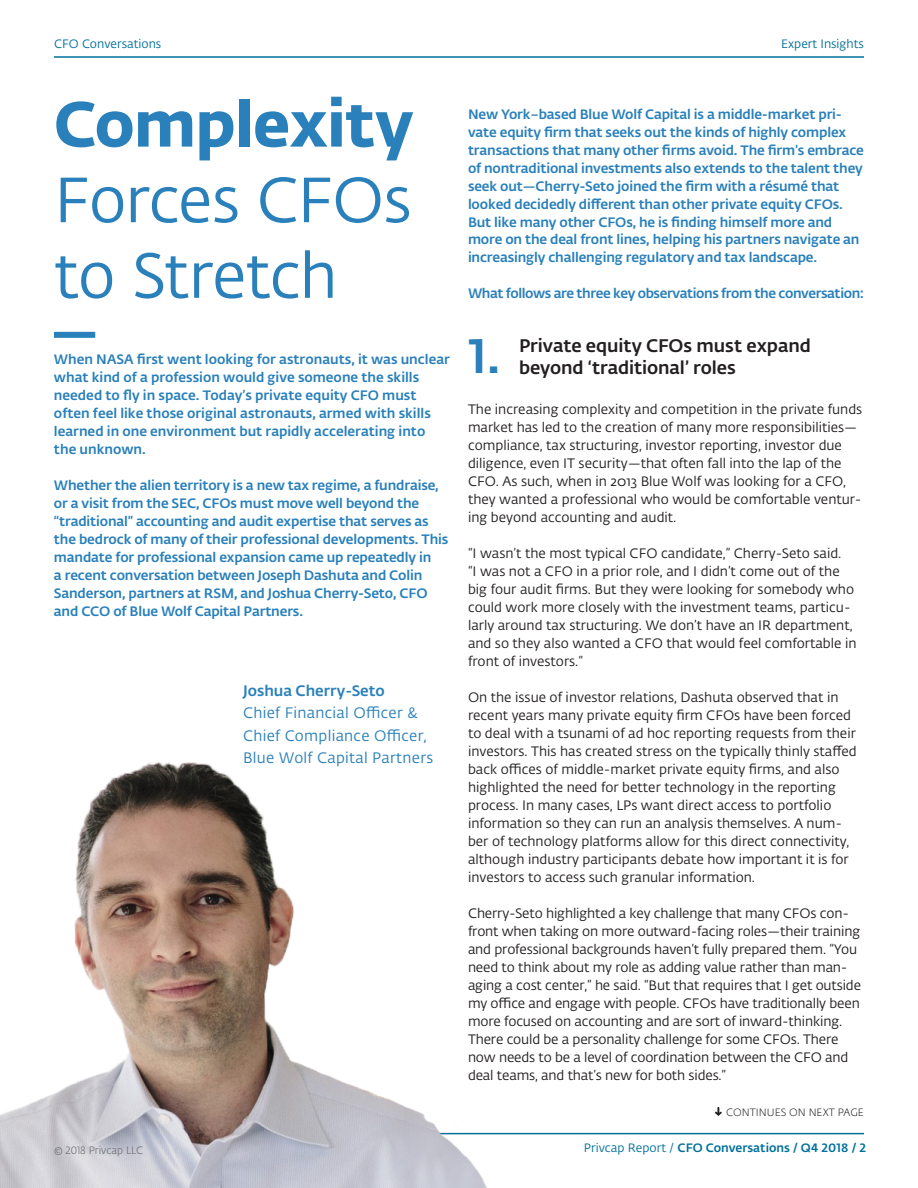
<style>
.page{position:relative;width:918px;height:1188px;background:#fff}
.page>*{position:absolute;margin:0;border:0;box-sizing:border-box;transform-origin:0 0}
.BodyCopy_ParaIndent{font:63px/75.6px "Fedra Sans Alt Pro";letter-spacing:-.015em;color:#2980ba;text-align:justify}
.t1{font:500 48px "Fedra Sans Alt Pro";color:#2980ba}
.BodyCopy_ParaIndent-2{font:500 18px/21.6px "Fedra Sans Alt Pro";letter-spacing:-.005em;color:#231f20}
.t2{font:15px/22.5px "Fedra Sans Alt Pro";letter-spacing:.02em;color:#2980ba}
.t3{font:500 15px "Fedra Sans Alt Pro";color:#2980ba}
.BodyCopy_ParaIndent-3{font:13.5px/18px "Fedra Sans Alt Pro";color:#231f20}
.t4{font:500 13.5px/18px "Fedra Sans Alt Pro";letter-spacing:-.01em;color:#2980ba}
.t5{font:500 13.5px "Fedra Sans Alt Pro";letter-spacing:-.03em;color:#2980ba}
.BodyCopy_ParaIndent-4{font:500 12px "Fedra Sans Alt Pro";color:#00709a}
.t6{font:12px "Fedra Sans Alt Pro";color:#00709a}
.t7{font:300 10.5px "Fedra Sans Alt Pro";color:#231f20}
.t8{font:300 10.5px "Fedra Sans Alt Pro";color:#636366}
.s1{font-weight:700}
.s2{font-weight:400}
</style>
<div class="page">
<hr style="left:54px;top:1133px;width:810px;height:1px;background:#00709a">
<img style="left:0;top:763px;width:494px;height:425px">
<hr style="left:54px;top:56px;width:810px;height:2px;background:#00709a">
<svg style="left:715px;top:1107px;width:7px;height:9px"></svg>
<div style="left:54px;top:332px;width:41px;height:6px;background:#2980ba"></div>
<p class="t6" style="left:54px;top:35px;width:109px">CFO Conversations</p>
<p class="t6" style="left:781px;top:35px;width:84px">Expert Insights</p>
<p class="BodyCopy_ParaIndent" style="left:54px;top:85px;width:361px"><span class="s1">Complexity </span>Forces CFOs to Stretch</p>
<p class="t4" style="left:54px;top:350px;width:397px">When NASA first went looking for astronauts, it was unclear what kind of a profession would give someone the skills needed to fly in space. Today’s private equity CFO must often feel like those original astronauts, armed with skills learned in one environment but rapidly accelerating into the unknown.</p>
<p class="t4" style="left:54px;top:476px;width:396px">Whether the alien territory is a new tax regime, a fundraise, or a visit from the SEC, CFOs must move well beyond the “traditional” accounting and audit expertise that serves as the bedrock of many of their professional developments. This mandate for professional expansion came up repeatedly in<br>a recent conversation between Joseph Dashuta and Colin Sanderson, partners at RSM, and Joshua Cherry-Seto, CFO and CCO of Blue Wolf Capital Partners.</p>
<p class="t3" style="left:243px;top:679px;width:143px">Joshua Cherry-Seto</p>
<p class="t2" style="left:243px;top:701px;width:185px">Chief Financial Officer &amp;<br>Chief Compliance Officer,</p>
<p class="t2" style="left:243px;top:746px;width:192px">Blue Wolf Capital Partners</p>
<p class="t8" style="left:54px;top:1143px;width:91px">© 2018 Privcap LLC</p>
<p class="t4" style="left:468px;top:104px;width:397px">New York–based Blue Wolf Capital is a middle-market pri&shy;vate equity firm that seeks out the kinds of highly complex transactions that many other firms avoid. The firm’s embrace of nontraditional investments also extends to the talent they seek out—Cherry-Seto joined the firm with a résumé that looked decidedly different than other private equity CFOs.<br>But like many other CFOs, he is finding himself more and more on the deal front lines, helping his partners navigate an increasingly challenging regulatory and tax landscape.</p>
<p class="t5" style="left:468px;top:283px;width:398px">What follows are three key observations from the conversation:</p>
<p class="t1" style="left:469px;top:320px;width:33px">1.</p>
<p class="BodyCopy_ParaIndent-2" style="left:519px;top:334px;width:293px">Private equity CFOs must expand beyond ‘traditional’ roles</p>
<p class="BodyCopy_ParaIndent-3" style="left:468px;top:400px;width:396px">The increasing complexity and competition in the private funds market has led to the creation of many more responsibilities— compliance, tax structuring, investor reporting, investor due diligence, even IT security—that often fall into the lap of the CFO. As such, when in 2013 Blue Wolf was looking for a CFO, they wanted a professional who would be comfortable ventur&shy;ing beyond accounting and audit.</p>
<p class="BodyCopy_ParaIndent-3" style="left:468px;top:544px;width:390px">“I wasn’t the most typical CFO candidate,” Cherry-Seto said.<br>“I was not a CFO in a prior role, and I didn’t come out of the big four audit firms. But they were looking for somebody who could work more closely with the investment teams, particu&shy;larly around tax structuring. We don’t have an IR department, and so they also wanted a CFO that would feel comfortable in front of investors.”</p>
<p class="BodyCopy_ParaIndent-3" style="left:468px;top:688px;width:390px">On the issue of investor relations, Dashuta observed that in recent years many private equity firm CFOs have been forced to deal with a tsunami of ad hoc reporting requests from their investors. This has created stress on the typically thinly staffed back offices of middle-market private equity firms, and also highlighted the need for better technology in the reporting process. In many cases, LPs want direct access to portfolio information so they can run an analysis themselves. A num&shy;ber of technology platforms allow for this direct connectivity, although industry participants debate how important it is for investors to access such granular information.</p>
<p class="BodyCopy_ParaIndent-3" style="left:468px;top:904px;width:395px">Cherry-Seto highlighted a key challenge that many CFOs con&shy;front when taking on more outward-facing roles—their training and professional backgrounds haven’t fully prepared them. “You need to think about my role as adding value rather than man&shy;aging a cost center,” he said. “But that requires that I get outside my office and engage with people. CFOs have traditionally been more focused on accounting and are sort of inward-thinking.<br>There could be a personality challenge for some CFOs. There now needs to be a level of coordination between the CFO and deal teams, and that’s new for both sides.”</p>
<p class="t7" style="left:726px;top:1105px;width:139px">CONTINUES ON NEXT PAGE</p>
<p class="BodyCopy_ParaIndent-4" style="left:584px;top:1139px;width:284px"><span class="s2">Privcap Report /</span> CFO Conversations / Q4 2018 / 2</p>
</div>
